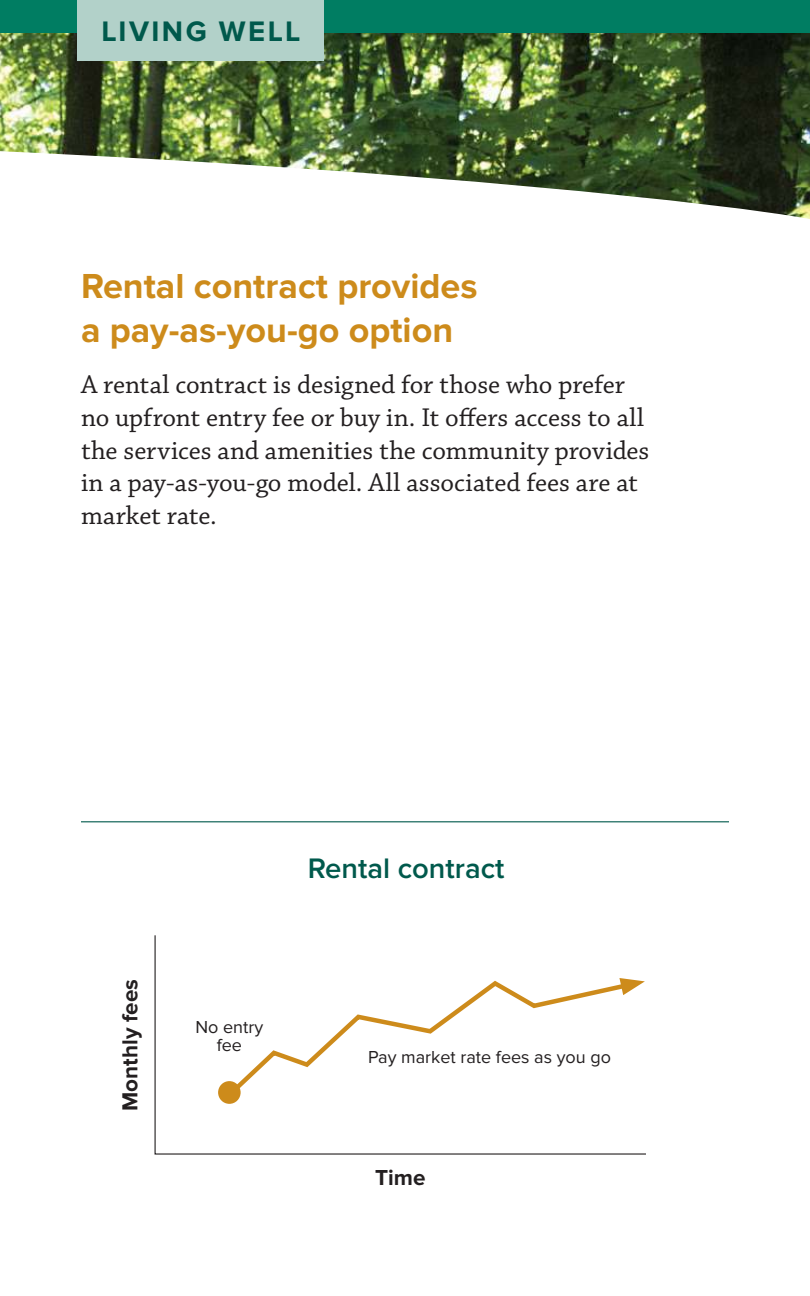
<style>
.page{position:relative;width:810px;height:1296px;background:#fff}
.page>*{position:absolute;margin:0;border:0;box-sizing:border-box;transform-origin:0 0}
.t1{font:700 36px/43.2px "Proxima Nova";color:#cd8b1b}
.t2{font:600 29.25px "Proxima Nova";color:#00594c}
.t3{font:700 29.25px "Proxima Nova";letter-spacing:.08em;color:#00594c}
.t4{font:27px/32.6px "Chaparral Pro";color:#231f20}
.t5{font:700 22.5px "Proxima Nova";color:#231f20}
.t6{font:18px/18px "Proxima Nova";color:#231f20;text-align:center}
</style>
<div class="page">
<svg style="left:154px;top:935px;width:492px;height:220px"></svg>
<hr style="left:81px;top:821px;width:648px;height:1px;background:#00594c">
<img style="left:0;top:33px;width:810px;height:186px">
<div style="left:0;top:0;width:810px;height:33px;background:#007d62"></div>
<div style="left:78px;top:0;width:246px;height:61px;background:#b2d1c9"></div>
<p class="t3" style="left:102px;top:19px;width:200px">LIVING WELL</p>
<h1 class="t1" style="left:81px;top:267px;width:398px">Rental contract provides a pay-as-you-go option</h1>
<p class="t4" style="left:81px;top:371px;width:570px">A rental contract is designed for those who prefer no upfront entry fee or buy in. It offers access to all the services and amenities the community provides in a pay-as-you-go model. All associated fees are at market rate.</p>
<p class="t5" style="left:121px;top:1111px;width:133px;rotate:-90deg">Monthly fees</p>
<p class="t2" style="left:308px;top:856px;width:198px">Rental contract</p>
<p class="t6" style="left:195px;top:1019px;width:69px">No entry fee</p>
<p class="t6" style="left:368px;top:1048px;width:245px">Pay market rate fees as you go</p>
<p class="t5" style="left:375px;top:1168px;width:52px">Time</p>
</div>
